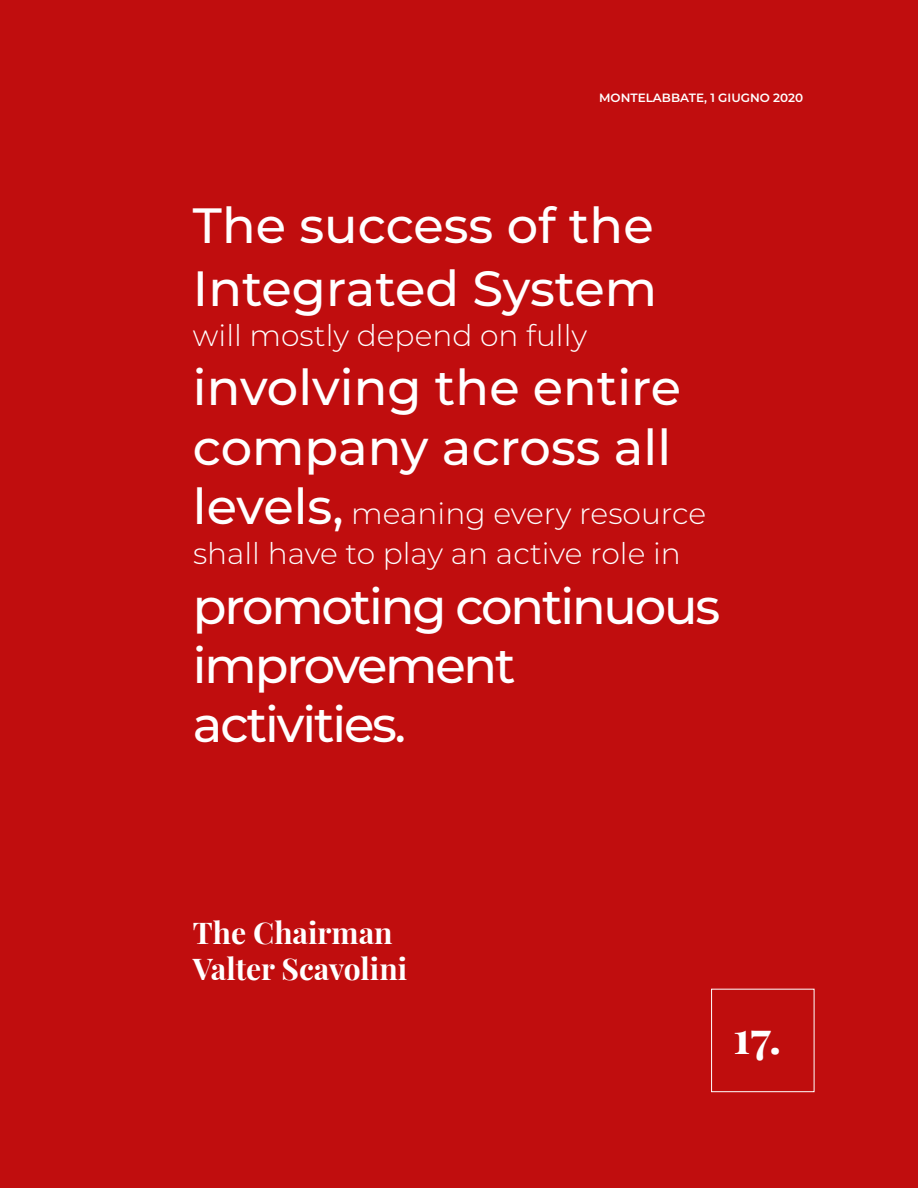
<style>
.page{position:relative;width:918px;height:1188px;background:#c00d0e}
.page>*{position:absolute;margin:0;border:0;box-sizing:border-box;transform-origin:0 0}
.t1{font:500 49.5px/63px "Montserrat";letter-spacing:-.01em;color:#fff}
.t2{font:500 49.5px/59.4px "Montserrat";letter-spacing:-.045em;color:#fff}
.t3{font:700 45px "Playfair Display";color:#fff}
.t4{font:700 30px/36px "Playfair Display";color:#fff}
.t5{font:300 29.7px/40.2px "Montserrat";color:#fff}
.t6{font:600 12px "Montserrat";color:#fff}
.s1{font-weight:500;font-size:49.5px}
</style>
<div class="page">
<div style="left:711px;top:989px;width:103px;height:103px;background:#bf0d0d;border:1px solid #fff"></div>
<p class="t6" style="left:599px;top:89px;width:206px">MONTELABBATE, 1 GIUGNO 2020</p>
<h1 class="t1" style="left:193px;top:192px;width:466px">The success of the<br>Integrated System</h1>
<p class="t5" style="left:193px;top:314px;width:396px">will mostly depend on fully</p>
<h1 class="t1" style="left:193px;top:356px;width:490px;line-height:59.4px">involving the entire company across all</h1>
<p class="t5" style="left:193px;top:492px;width:515px"><span class="s1">levels,</span> meaning every resource shall have to play an active role in</p>
<h1 class="t2" style="left:193px;top:574px;width:529px">promoting continuous improvement activities.</h1>
<p class="t4" style="left:193px;top:912px;width:216px">The Chairman<br>Valter Scavolini</p>
<h2 class="t3" style="left:733px;top:1002px;width:50px">17.</h2>
</div>
